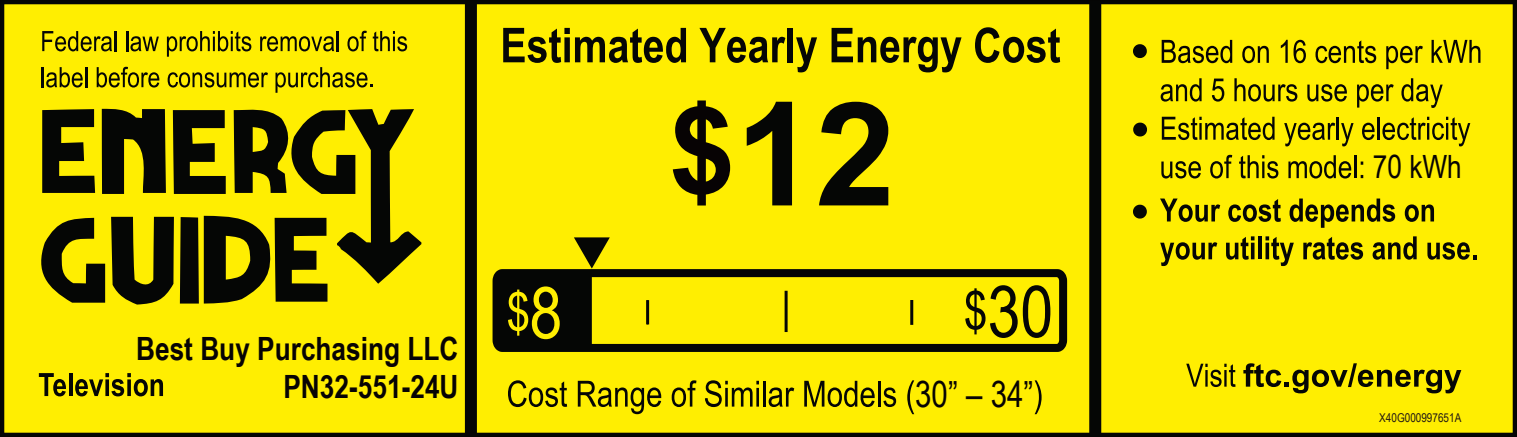
<style>
.page{position:relative;width:1517px;height:437px;background:#fff}
.page>*{position:absolute;margin:0;border:0;box-sizing:border-box;transform-origin:0 0}
.t1{font:700 144px "Arial";color:#050605}
.t2{font:72px "Arial Narrow";color:#050605}
.t3{font:52px "Arial Narrow";color:#ffee01}
.t4{font:36px "Arial Narrow";color:#070304}
.t5{font:700 32px/38.4px "Arial Narrow";color:#070304;text-align:right}
.t6{font:32px "Arial Narrow";color:#070304}
.t7{font:12px "Arial Narrow";color:#211814}
.s1{font-size:72px}
.s2{font-size:120px;color:#070304}
</style>
<div class="page">
<div style="left:2px;top:2px;width:1512px;height:432px;background:#ffee01"></div>
<div style="left:0;top:0;width:1516px;height:436px;border:4px solid #050605"></div>
<svg style="left:1186px;top:363px;width:49px;height:23px"></svg>
<svg style="left:1243px;top:363px;width:218px;height:30px"></svg>
<svg style="left:1133px;top:122px;width:13px;height:14px"></svg>
<svg style="left:1133px;top:44px;width:13px;height:14px"></svg>
<svg style="left:1160px;top:78px;width:41px;height:23px"></svg>
<svg style="left:1211px;top:78px;width:13px;height:23px"></svg>
<svg style="left:1234px;top:78px;width:63px;height:23px"></svg>
<svg style="left:1307px;top:84px;width:39px;height:17px"></svg>
<svg style="left:1357px;top:84px;width:36px;height:23px"></svg>
<svg style="left:1401px;top:78px;width:41px;height:30px"></svg>
<svg style="left:1161px;top:117px;width:113px;height:23px"></svg>
<svg style="left:1284px;top:122px;width:50px;height:24px"></svg>
<hr style="left:1336px;top:117px;width:2px;height:22px;background:#050605">
<svg style="left:1341px;top:123px;width:12px;height:23px"></svg>
<svg style="left:1362px;top:122px;width:12px;height:18px"></svg>
<hr style="left:1377px;top:117px;width:2px;height:22px;background:#050605">
<svg style="left:1382px;top:117px;width:88px;height:29px"></svg>
<svg style="left:1161px;top:161px;width:39px;height:17px"></svg>
<svg style="left:1210px;top:155px;width:22px;height:23px"></svg>
<svg style="left:1239px;top:155px;width:39px;height:23px"></svg>
<svg style="left:1288px;top:155px;width:63px;height:23px"></svg>
<hr style="left:1353px;top:155px;width:3px;height:23px;background:#050605">
<svg style="left:492px;top:269px;width:576px;height:83px"></svg>
<hr style="left:910px;top:299px;width:3px;height:25px;background:#050605">
<svg style="left:503px;top:28px;width:183px;height:35px"></svg>
<svg style="left:699px;top:28px;width:86px;height:35px"></svg>
<div style="left:787px;top:28px;width:6px;height:34px;background:#050605"></div>
<svg style="left:796px;top:37px;width:21px;height:35px"></svg>
<svg style="left:831px;top:28px;width:130px;height:44px"></svg>
<svg style="left:975px;top:27px;width:85px;height:36px"></svg>
<svg style="left:41px;top:108px;width:380px;height:196px"></svg>
<svg style="left:39px;top:373px;width:27px;height:23px"></svg>
<hr style="left:69px;top:372px;width:3px;height:23px;background:#050605">
<svg style="left:75px;top:373px;width:88px;height:23px"></svg>
<svg style="left:42px;top:31px;width:70px;height:20px"></svg>
<hr style="left:114px;top:31px;width:2px;height:20px;background:#050605">
<hr style="left:126px;top:31px;width:2px;height:20px;background:#050605">
<svg style="left:130px;top:36px;width:29px;height:15px"></svg>
<svg style="left:167px;top:31px;width:84px;height:26px"></svg>
<svg style="left:260px;top:36px;width:74px;height:15px"></svg>
<hr style="left:336px;top:31px;width:3px;height:20px;background:#050605">
<svg style="left:347px;top:31px;width:20px;height:20px"></svg>
<svg style="left:373px;top:31px;width:34px;height:20px"></svg>
<hr style="left:42px;top:67px;width:2px;height:20px;background:#050605">
<svg style="left:46px;top:67px;width:37px;height:20px"></svg>
<hr style="left:85px;top:67px;width:2px;height:20px;background:#050605">
<svg style="left:97px;top:67px;width:62px;height:20px"></svg>
<svg style="left:168px;top:72px;width:100px;height:15px"></svg>
<svg style="left:275px;top:67px;width:98px;height:26px"></svg>
<svg style="left:496px;top:237px;width:113px;height:110px"></svg>
<hr style="left:646px;top:300px;width:3px;height:24px;background:#050605">
<svg style="left:1133px;top:204px;width:13px;height:14px"></svg>
<svg style="left:1160px;top:198px;width:60px;height:23px"></svg>
<svg style="left:1228px;top:199px;width:52px;height:22px"></svg>
<svg style="left:1289px;top:198px;width:105px;height:29px"></svg>
<svg style="left:1404px;top:204px;width:29px;height:17px"></svg>
<svg style="left:1160px;top:242px;width:57px;height:24px"></svg>
<svg style="left:1226px;top:236px;width:28px;height:23px"></svg>
<hr style="left:1258px;top:236px;width:3px;height:23px;background:#050605">
<svg style="left:1265px;top:236px;width:28px;height:30px"></svg>
<svg style="left:1303px;top:237px;width:59px;height:22px"></svg>
<svg style="left:1372px;top:236px;width:44px;height:23px"></svg>
<svg style="left:1427px;top:242px;width:49px;height:17px"></svg>
<svg style="left:508px;top:380px;width:59px;height:26px"></svg>
<svg style="left:577px;top:380px;width:84px;height:33px"></svg>
<svg style="left:671px;top:380px;width:25px;height:26px"></svg>
<svg style="left:705px;top:380px;width:54px;height:26px"></svg>
<hr style="left:762px;top:380px;width:3px;height:26px;background:#050605">
<svg style="left:768px;top:387px;width:26px;height:19px"></svg>
<svg style="left:804px;top:380px;width:70px;height:26px"></svg>
<hr style="left:877px;top:380px;width:3px;height:26px;background:#050605">
<svg style="left:883px;top:387px;width:13px;height:19px"></svg>
<svg style="left:907px;top:380px;width:7px;height:33px"></svg>
<svg style="left:1034px;top:380px;width:7px;height:33px"></svg>
<hr style="left:784px;top:290px;width:3px;height:41px;background:#050605">
<div style="left:1089px;top:2px;width:12px;height:432px;background:#050605"></div>
<div style="left:465px;top:2px;width:12px;height:432px;background:#050605"></div>
<svg style="left:965px;top:288px;width:20px;height:46px"></svg>
<svg style="left:1161px;top:40px;width:71px;height:23px"></svg>
<svg style="left:1242px;top:46px;width:26px;height:17px"></svg>
<svg style="left:1280px;top:40px;width:7px;height:23px"></svg>
<svg style="left:1293px;top:40px;width:12px;height:23px"></svg>
<svg style="left:1315px;top:40px;width:60px;height:23px"></svg>
<svg style="left:1386px;top:46px;width:36px;height:23px"></svg>
<svg style="left:1431px;top:40px;width:49px;height:23px"></svg>
<p class="t5" style="left:136px;top:327px;width:324px">Best Buy Purchasing LLC<br>PN32-551-24U</p>
<h3 class="t3" style="left:506px;top:273px;width:57px">$<span class="s1">8</span></h3>
<h1 class="t1" style="left:668px;top:53px;width:228px"><span class="s2">$</span>12</h1>
<h2 class="t2" style="left:987px;top:258px;width:67px">30</h2>
<p class="t4" style="left:915px;top:367px;width:120px">30” – 34”</p>
<p class="t6" style="left:1372px;top:143px;width:90px">70 kWh</p>
<p class="t7" style="left:1379px;top:408px;width:83px">X40G000997651A</p>
</div>
